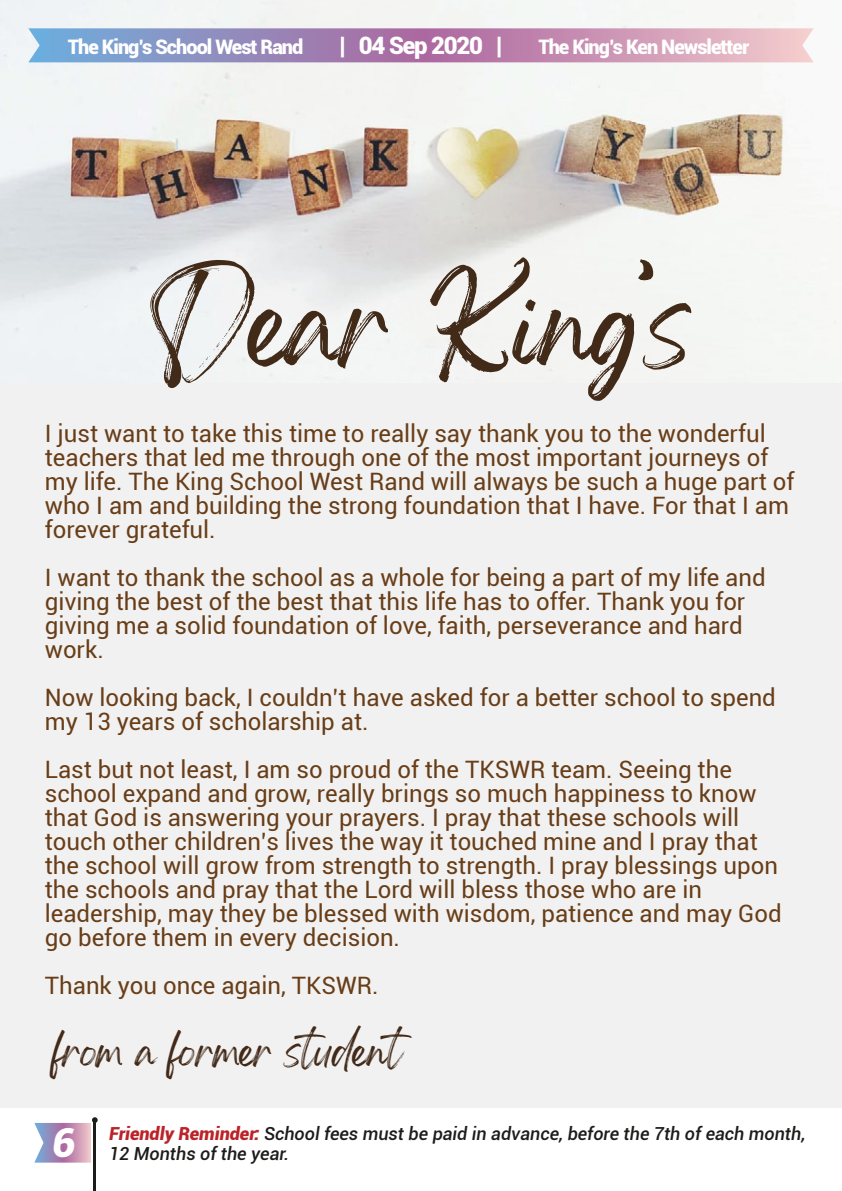
<style>
.page{position:relative;width:842px;height:1191px;background:#fff}
.page>*{position:absolute;margin:0;border:0;box-sizing:border-box;transform-origin:0 0}
.t1{font:86.6px "Gellatio";letter-spacing:-.005em;color:#422a19}
.t2{font:italic 900 40px "Roboto";color:#fff}
.t3{font:31.2px "Gellatio";color:#422a19}
.t4{font:24px/24px "Roboto";color:#683e18}
.t5{font:900 24px "Roboto";letter-spacing:-.05em;color:#fff}
.t6{font:900 20px "Roboto";letter-spacing:-.05em;color:#fff}
.t7{font:italic 500 18px "Roboto";color:#1d1c1a}
.s1{font-weight:900;color:#bb2328}
</style>
<div class="page">
<img style="left:0;top:0;width:842px;height:383px">
<svg style="left:28px;top:28px;width:786px;height:34px;background:#b094bb"></svg>
<hr style="left:93px;top:1120px;width:3px;height:71px;background:#1d1c1a">
<svg style="left:34px;top:1117px;width:64px;height:45px"></svg>
<div style="left:0;top:383px;width:842px;height:725px;background:#f2f1f1"></div>
<p class="t6" style="left:68px;top:32px;width:237px">The King’s School West Rand</p>
<p class="t5" style="left:340px;top:28px;width:164px">| 04 Sep 2020 |</p>
<p class="t6" style="left:538px;top:32px;width:212px">The King’s Ken Newsletter</p>
<h1 class="t1" style="left:151px;top:304px;width:542px">Dear King’s</h1>
<p class="t4" style="left:45px;top:420px;width:751px">I just want to take this time to really say thank you to the wonderful teachers that led me through one of the most important journeys of my life. The King School West Rand will always be such a huge part of who I am and building the strong foundation that I have. For that I am forever grateful.</p>
<p class="t4" style="left:45px;top:564px;width:722px">I want to thank the school as a whole for being a part of my life and giving the best of the best that this life has to offer. Thank you for giving me a solid foundation of love, faith, perseverance and hard work.</p>
<p class="t4" style="left:45px;top:684px;width:733px">Now looking back, I couldn’t have asked for a better school to spend my 13 years of scholarship at.</p>
<p class="t4" style="left:45px;top:756px;width:738px">Last but not least, I am so proud of the TKSWR team. Seeing the school expand and grow, really brings so much happiness to know that God is answering your prayers. I pray that these schools will touch other children’s lives the way it touched mine and I pray that the school will grow from strength to strength. I pray blessings upon the schools and pray that the Lord will bless those who are in leadership, may they be blessed with wisdom, patience and may God go before them in every decision.</p>
<p class="t4" style="left:45px;top:972px;width:335px">Thank you once again, TKSWR.</p>
<p class="t3" style="left:52px;top:1043px;width:368px">from a former student</p>
<h2 class="t2" style="left:52px;top:1114px;width:25px">6</h2>
<p class="t7" style="left:109px;top:1120px;width:698px"><span class="s1">Friendly Reminder:</span> School fees must be paid in advance, before the 7th of each month,</p>
<p class="t7" style="left:109px;top:1140px;width:182px">12 Months of the year.</p>
</div>
